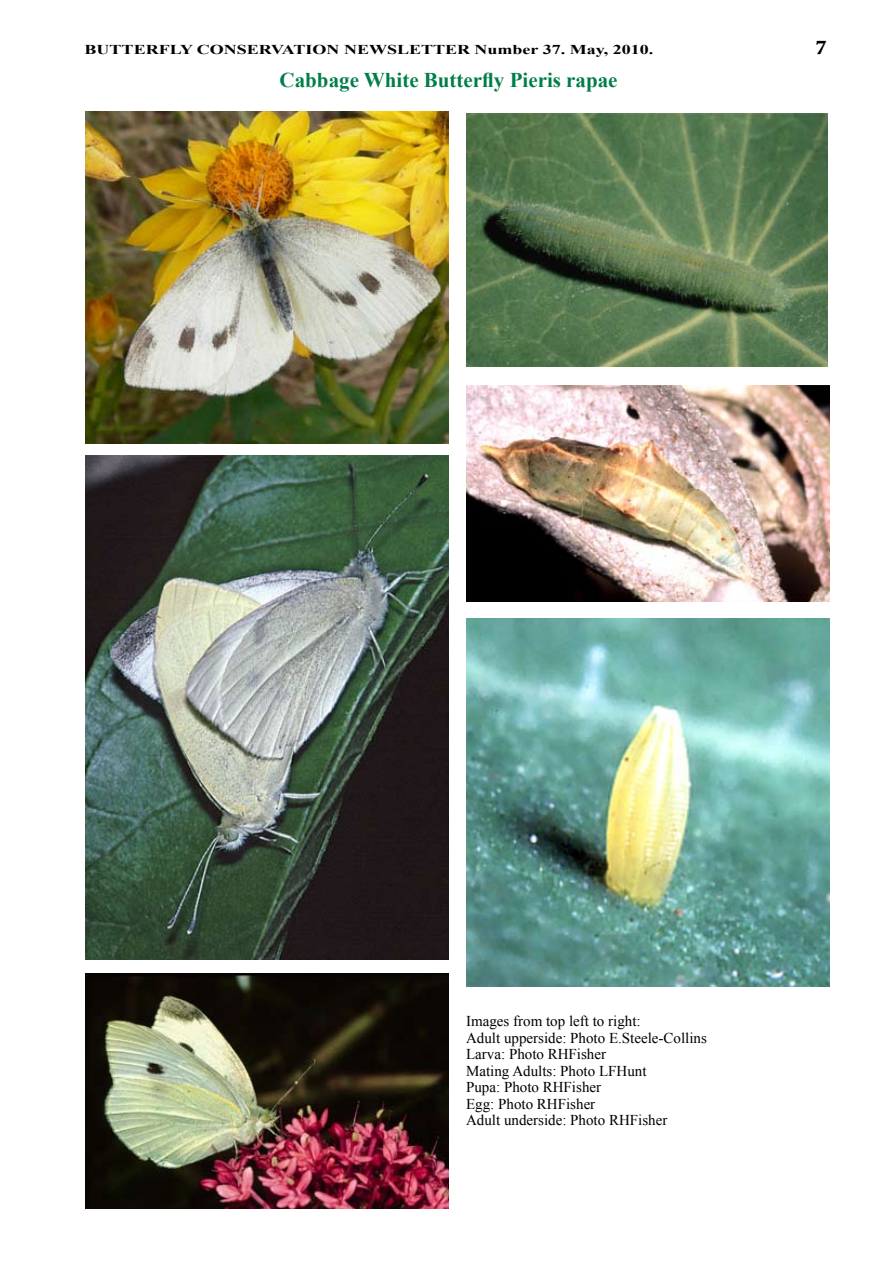
<style>
.page{position:relative;width:893px;height:1263px;background:#fff}
.page>*{position:absolute;margin:0;border:0;box-sizing:border-box;transform-origin:0 0}
.t1{font:700 21px "Times New Roman";color:#007e48}
.t2{font:15px/16.5px "Times New Roman";color:#000}
.t3{font:700 13.5px "Times New Roman";color:#000;scale:1.33 1}
</style>
<div class="page">
<img style="left:85px;top:112px;width:363px;height:332px">
<img style="left:466px;top:113px;width:362px;height:253px">
<img style="left:466px;top:386px;width:363px;height:215px">
<img style="left:85px;top:455px;width:363px;height:505px">
<img style="left:85px;top:973px;width:363px;height:236px">
<img style="left:466px;top:618px;width:363px;height:368px">
<p class="t3" style="left:85px;top:40px;width:429px">BUTTERFLY CONSERVATION NEWSLETTER Number 37. May, 2010.</p>
<h1 class="t1" style="left:280px;top:65px;width:339px">Cabbage White Butterfly Pieris rapae</h1>
<p class="t2" style="left:466px;top:1013px;width:242px">Images from top left to right:<br>Adult upperside: Photo E.Steele-Collins<br>Larva: Photo RHFisher<br>Mating Adults: Photo LFHunt<br>Pupa: Photo RHFisher<br>Egg: Photo RHFisher<br>Adult underside: Photo RHFisher</p>
</div>
